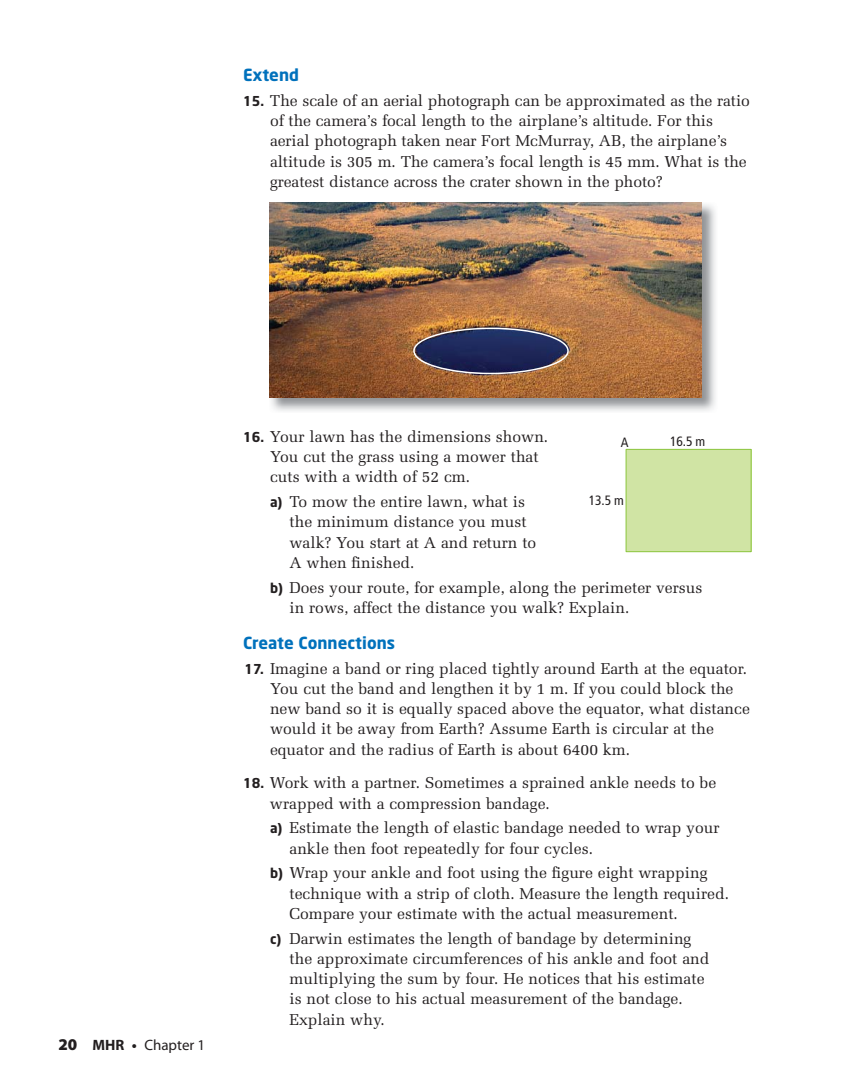
<style>
.page{position:relative;width:855px;height:1071px;background:#fff}
.page>*{position:absolute;margin:0;border:0;box-sizing:border-box;transform-origin:0 0}
.t1{font:700 16.5px "Neo Sans";color:#0071bc}
.t2{font:15.75px/20.2px "Melior LT Std";color:#231f20}
.t3{font:15px "Myriad Pro";color:#231f20}
.t4{font:condensed 13.5px "Frutiger";color:#231f20}
.s1{font-family:"Neo Sans";font-weight:700;font-size:13.5px}
.s2{font-weight:900;font-size:16.5px}
.s3{font-weight:700}
</style>
<div class="page">
<img style="left:269px;top:202px;width:447px;height:209px">
<img style="left:270px;top:203px;width:432px;height:195px">
<img style="left:413px;top:328px;width:156px;height:46px">
<div style="left:626px;top:449px;width:125px;height:103px;background:#d0e4a4"></div>
<div style="left:626px;top:449px;width:126px;height:103px;border:1px solid #8cc63f"></div>
<p class="t1" style="left:243px;top:67px;width:57px">Extend</p>
<p class="t2" style="left:270px;top:91px;width:482px;text-indent:-27px"><span class="s1">15.</span> The scale of an aerial photograph can be approximated as the ratio of the camera’s focal length to the airplane’s altitude. For this aerial photograph taken near Fort McMurray, AB, the airplane’s altitude is 305 m. The camera’s focal length is 45 mm. What is the greatest distance across the crater shown in the photo?</p>
<p class="t3" style="left:58px;top:1040px;width:148px"><span class="s2">20</span> <span class="s3">MHR •</span> Chapter 1</p>
<p class="t2" style="left:243px;top:427px;width:307px"><span class="s1">16.</span> Your lawn has the dimensions shown.</p>
<p class="t4" style="left:670px;top:436px;width:37px">16.5 m</p>
<p class="t4" style="left:621px;top:436px;width:9px">A</p>
<p class="t2" style="left:270px;top:447px;width:270px">You cut the grass using a mower that cuts with a width of 52 cm.</p>
<p class="t2" style="left:290px;top:492px;width:248px;text-indent:-20px"><span class="s1">a)</span> To mow the entire lawn, what is the minimum distance you must walk? You start at A and return to<br>A when finished.</p>
<p class="t2" style="left:290px;top:578px;width:415px;text-indent:-20px"><span class="s1">b)</span> Does your route, for example, along the perimeter versus in rows, affect the distance you walk? Explain.</p>
<p class="t1" style="left:243px;top:635px;width:154px">Create Connections</p>
<p class="t2" style="left:270px;top:659px;width:481px;text-indent:-26px"><span class="s1">17.</span> Imagine a band or ring placed tightly around Earth at the equator.<br>You cut the band and lengthen it by 1 m. If you could block the new band so it is equally spaced above the equator, what distance would it be away from Earth? Assume Earth is circular at the equator and the radius of Earth is about 6400 km.</p>
<p class="t2" style="left:270px;top:773px;width:448px;text-indent:-27px"><span class="s1">18.</span> Work with a partner. Sometimes a sprained ankle needs to be wrapped with a compression bandage.</p>
<p class="t2" style="left:290px;top:818px;width:432px;text-indent:-20px"><span class="s1">a)</span> Estimate the length of elastic bandage needed to wrap your ankle then foot repeatedly for four cycles.</p>
<p class="t2" style="left:289px;top:863px;width:441px;text-indent:-19px"><span class="s1">b)</span> Wrap your ankle and foot using the figure eight wrapping technique with a strip of cloth. Measure the length required.<br>Compare your estimate with the actual measurement.</p>
<p class="t2" style="left:290px;top:929px;width:421px;text-indent:-20px"><span class="s1">c)</span> Darwin estimates the length of bandage by determining the approximate circumferences of his ankle and foot and multiplying the sum by four. He notices that his estimate is not close to his actual measurement of the bandage.<br>Explain why.</p>
<p class="t4" style="left:589px;top:495px;width:37px">13.5 m</p>
</div>
